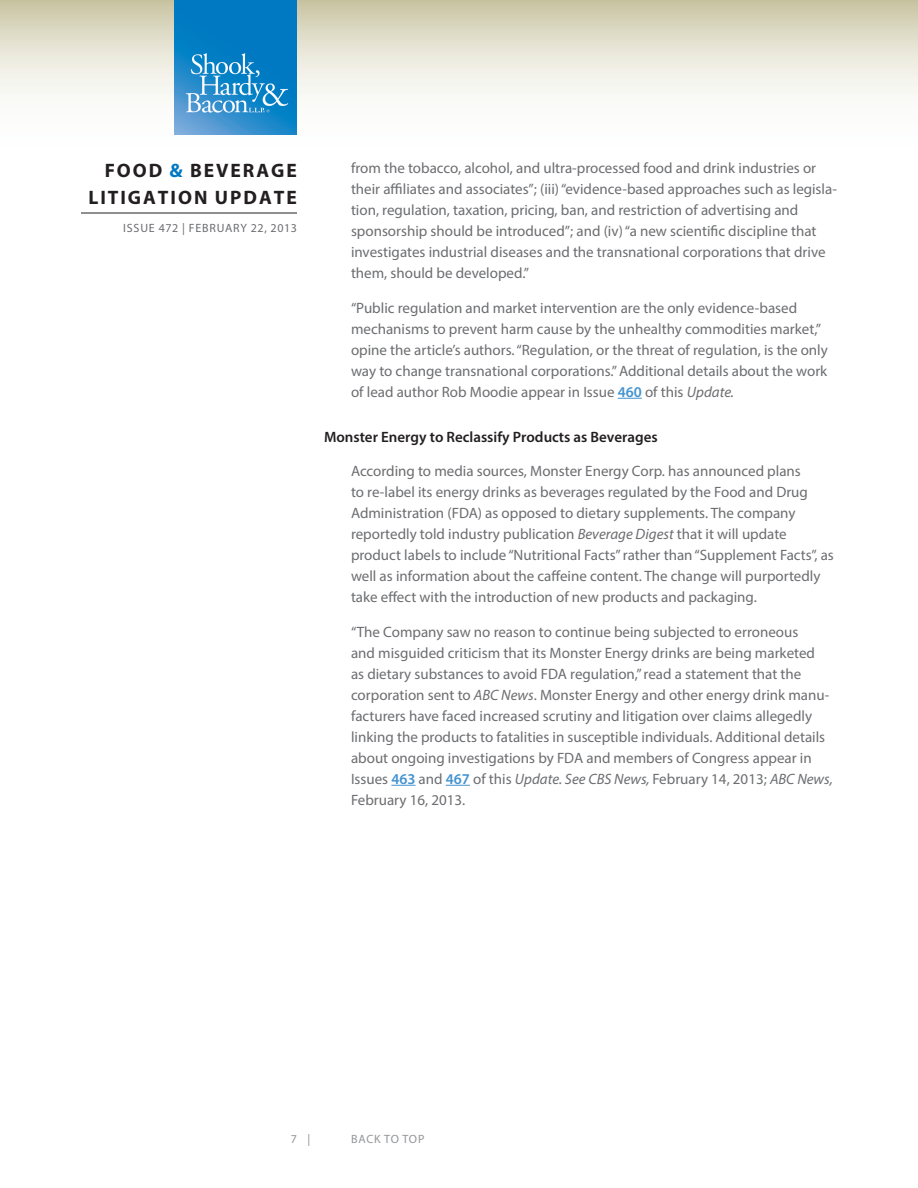
<style>
.page{position:relative;width:918px;height:1188px;background:#fff}
.page>*{position:absolute;margin:0;border:0;box-sizing:border-box;transform-origin:0 0}
.t1{font:700 19.5px/27px "Myriad Pro";letter-spacing:.1em;color:#231f20;text-align:right}
.Body{font:15px/21px "Myriad Pro";color:#6c6d70}
.Subhead{font:600 15px "Myriad Pro";color:#231f20}
.t2{font:12px "Myriad Pro";letter-spacing:.07em;color:#6c6d70}
.t3{font:12px "Myriad Pro";letter-spacing:.06em;color:#939598}
.s1{color:#0079c2}
.s2{font-weight:600;color:#4393cf}
.s3{font-style:italic}
</style>
<div class="page">
<svg style="left:0;top:0;width:918px;height:135px"></svg>
<hr style="left:81px;top:213px;width:216px;height:1px;background:#231f20">
<img style="left:175px;top:0;width:122px;height:135px">
<svg style="left:618px;top:398px;width:24px;height:1px"></svg>
<svg style="left:391px;top:785px;width:24px;height:1px"></svg>
<svg style="left:446px;top:785px;width:24px;height:1px"></svg>
<h1 class="t1" style="left:88px;top:156px;width:210px">FOOD <span class="s1">&amp;</span> BEVERAGE<br>LITIGATION UPDATE</h1>
<p class="t2" style="left:123px;top:221px;width:175px">ISSUE 472 | FEBRUARY 22, 2013</p>
<p class="Body" style="left:351px;top:157px;width:488px">from the tobacco, alcohol, and ultra-processed food and drink industries or their affiliates and associates”; (iii) “evidence-based approaches such as legisla&shy;tion, regulation, taxation, pricing, ban, and restriction of advertising and sponsorship should be introduced”; and (iv) “a new scientific discipline that investigates industrial diseases and the transnational corporations that drive them, should be developed.”</p>
<p class="Body" style="left:351px;top:297px;width:478px">“Public regulation and market intervention are the only evidence-based mechanisms to prevent harm cause by the unhealthy commodities market,” opine the article’s authors. “Regulation, or the threat of regulation, is the only way to change transnational corporations.” Additional details about the work of lead author Rob Moodie appear in Issue <span class="s2">460</span> of this <span class="s3">Update.</span></p>
<p class="Subhead" style="left:324px;top:427px;width:335px">Monster Energy to Reclassify Products as Beverages</p>
<p class="Body" style="left:351px;top:460px;width:484px">According to media sources, Monster Energy Corp. has announced plans<br>to re-label its energy drinks as beverages regulated by the Food and Drug Administration (FDA) as opposed to dietary supplements. The company reportedly told industry publication <span class="s3">Beverage Digest</span> that it will update product labels to include “Nutritional Facts” rather than “Supplement Facts”, as well as information about the caffeine content. The change will purportedly take effect with the introduction of new products and packaging.</p>
<p class="Body" style="left:351px;top:621px;width:483px">“The Company saw no reason to continue being subjected to erroneous<br>and misguided criticism that its Monster Energy drinks are being marketed<br>as dietary substances to avoid FDA regulation,” read a statement that the corporation sent to <span class="s3">ABC News</span>. Monster Energy and other energy drink manu&shy;facturers have faced increased scrutiny and litigation over claims allegedly linking the products to fatalities in susceptible individuals. Additional details about ongoing investigations by FDA and members of Congress appear in Issues <span class="s2">463</span> and <span class="s2">467</span> of this <span class="s3">Update. See CBS News,</span> February 14, 2013; <span class="s3">ABC News, </span>February 16, 2013.</p>
<p class="t3" style="left:291px;top:1132px;width:21px">7 |</p>
<p class="t3" style="left:351px;top:1132px;width:75px">BACK TO TOP</p>
</div>
